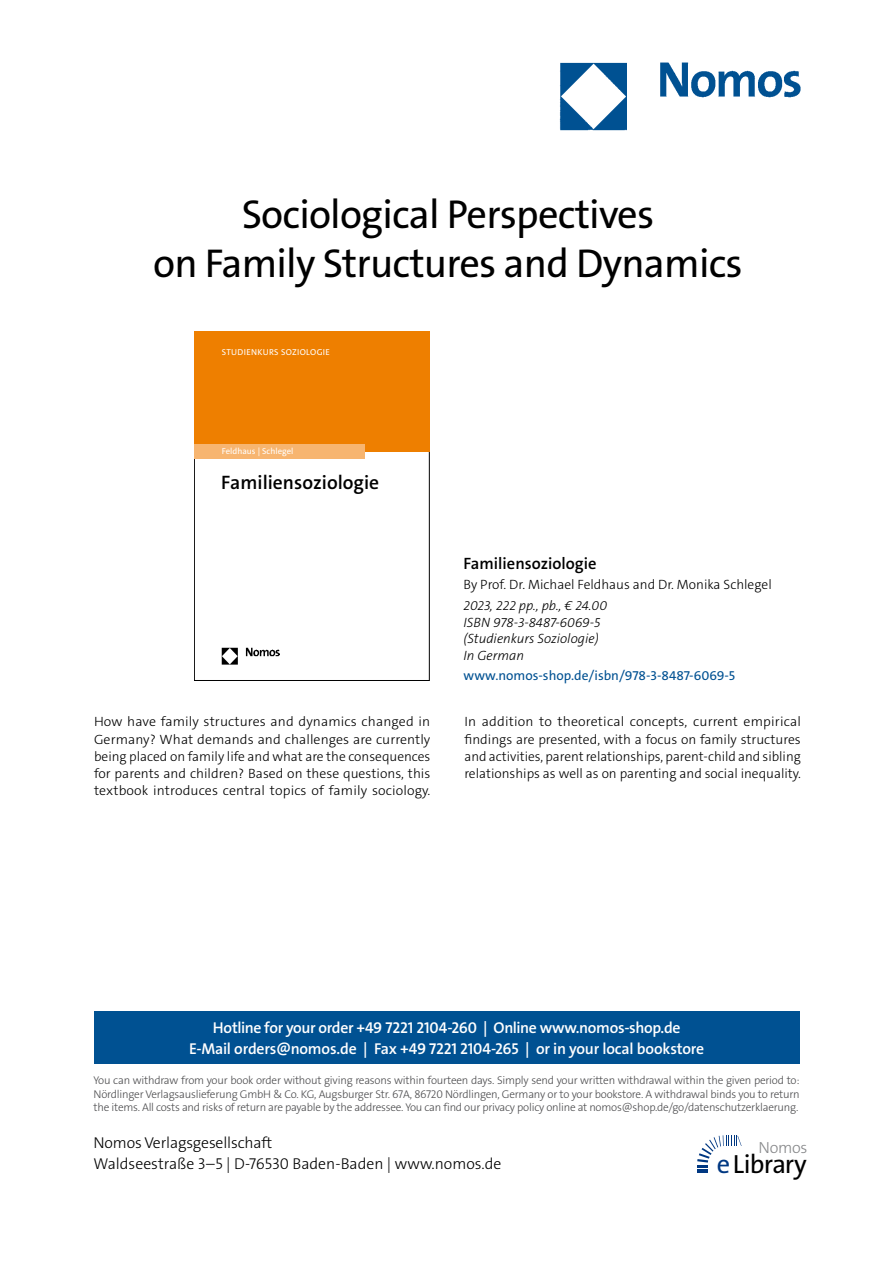
<style>
.page{position:relative;width:893px;height:1263px;background:#fff}
.page>*{position:absolute;margin:0;border:0;box-sizing:border-box;transform-origin:0 0}
._000_Headline{font:40.5px/48.6px "The Sans Os F";letter-spacing:-.02em;color:#000;text-align:center}
.t1{font:26.4px "The Sans Os F";letter-spacing:-.03em;color:#000}
.t2{font:600 19.5px "The Sans C5";color:#000}
._001_Buchtitel{font:600 16.5px "The Sans C5";color:#000}
.t3{font:300 16.2px "The Sans Os F";letter-spacing:-.02em;color:#87888a}
.t4{font:600 15.75px/21px "The Sans Os F";letter-spacing:-.02em;color:#fff;text-align:center}
.t5{font:300 15.75px/21px "The Sans Os F";color:#000}
._005_FließtextENGLISCH{font:300 13.5px/17.2px "The Sans C5";color:#000;text-align:justify}
._004_Bibilo{font:italic 300 13.5px/16.5px "The Sans C5";color:#000}
._003_Autor{font:300 13.5px "The Sans C5";color:#000}
.www_link{font:13.5px "The Sans C5";color:#005192}
.t6{font:300 11.25px/13.5px "The Sans Os F";letter-spacing:-.02em;color:#4b4b4d;text-align:justify}
.t7{font:8.7px "The Sans C5";letter-spacing:.035em;color:#fff}
.t8{font:8.7px "The Sans C5";color:#fff}
.s1{color:#003882}
</style>
<div class="page">
<div style="left:94px;top:1011px;width:705px;height:52px;background:#005192"></div>
<svg style="left:697px;top:1135px;width:45px;height:38px"></svg>
<img style="left:559px;top:62px;width:242px;height:69px">
<div style="left:194px;top:331px;width:236px;height:120px;background:#ee7f00"></div>
<div style="left:194px;top:444px;width:171px;height:14px;background:#f7b570"></div>
<img style="left:221px;top:647px;width:58px;height:17px">
<p class="_000_Headline" style="left:153px;top:190px;width:591px">Sociological Perspectives<br>on Family Structures and Dynamics</p>
<p class="t7" style="left:222px;top:346px;width:110px">STUDIENKURS SOZIOLOGIE</p>
<p class="t8" style="left:222px;top:445px;width:73px">Feldhaus | Schlegel</p>
<h3 class="t2" style="left:221px;top:470px;width:160px">Familiensoziologie</h3>
<p class="_001_Buchtitel" style="left:463px;top:552px;width:135px">Familiensoziologie</p>
<p class="_003_Autor" style="left:463px;top:576px;width:310px">By Prof. Dr. Michael Feldhaus and Dr. Monika Schlegel</p>
<p class="_004_Bibilo" style="left:463px;top:597px;width:145px">2023, 222 pp., pb., € 24.00<br>ISBN 978-3-8487-6069-5 (Studienkurs Soziologie)<br>In German</p>
<p class="www_link" style="left:463px;top:667px;width:273px">www.nomos-shop.de/isbn/978-3-8487-6069-5</p>
<p class="_005_FließtextENGLISCH" style="left:94px;top:713px;width:338px">How have family structures and dynamics changed in Germany? What demands and challenges are currently being placed on family life and what are the consequences for parents and children? Based on these questions, this textbook introduces central topics of family sociology.</p>
<p class="_005_FließtextENGLISCH" style="left:464px;top:713px;width:338px">In addition to theoretical concepts, current empirical findings are presented, with a focus on family structures and activities, parent relationships, parent-child and sibling relationships as well as on parenting and social inequality.</p>
<p class="t4" style="left:189px;top:1017px;width:517px">Hotline for your order +49 7221 2104-260 | Online www.nomos-shop.de<br>E-Mail orders@nomos.de | Fax +49 7221 2104-265 | or in your local bookstore</p>
<p class="t6" style="left:94px;top:1074px;width:708px">You can withdraw from your book order without giving reasons within fourteen days. Simply send your written withdrawal within the given period to:<br>Nördlinger Verlagsauslieferung GmbH &amp; Co. KG, Augsburger Str. 67A, 86720 Nördlingen, Germany or to your bookstore. A withdrawal binds you to return the items. All costs and risks of return are payable by the addressee. You can find our privacy policy online at nomos@shop.de/go/datenschutzerklaerung.</p>
<p class="t5" style="left:94px;top:1133px;width:409px">Nomos Verlagsgesellschaft<br>Waldseestraße 3–5 | D-76530 Baden-Baden | www.nomos.de</p>
<p class="t3" style="left:758px;top:1137px;width:51px">Nomos</p>
<h2 class="t1" style="left:717px;top:1147px;width:91px"><span class="s1">e</span>Library</h2>
</div>
